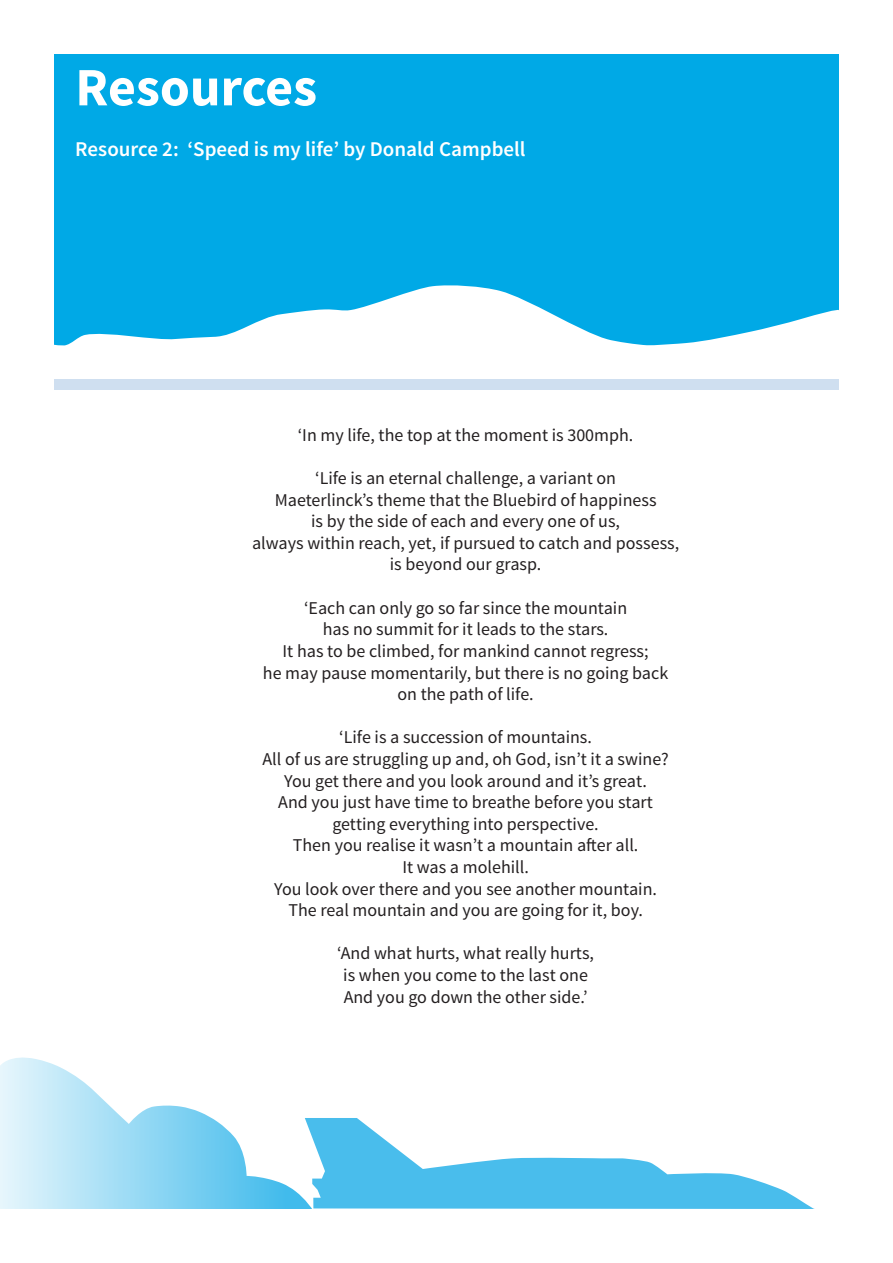
<style>
.page{position:relative;width:893px;height:1263px;background:#fff}
.page>*{position:absolute;margin:0;border:0;box-sizing:border-box;transform-origin:0 0}
.t1{font:700 54px "Source Sans Pro";color:#fff}
.t2{font:600 21px "Source Sans Pro";color:#fff}
.t3{font:18px "Source Sans Pro";color:#231f20}
</style>
<div class="page">
<div style="left:54px;top:379px;width:785px;height:10px;background:#cfdff0"></div>
<svg style="left:54px;top:54px;width:785px;height:292px;background:#15b0e8"></svg>
<svg style="left:313px;top:1118px;width:502px;height:91px;fill:#49bdec"></svg>
<svg style="left:0;top:1057px;width:313px;height:152px"></svg>
<p class="t1" style="left:75px;top:53px;width:243px">Resources</p>
<p class="t2" style="left:75px;top:136px;width:452px">Resource 2: ‘Speed is my life’ by Donald Campbell</p>
<p class="t3" style="left:298px;top:424px;width:337px">‘In my life, the top at the moment is 300mph.</p>
<p class="t3" style="left:315px;top:467px;width:302px">‘Life is an eternal challenge, a variant on</p>
<p class="t3" style="left:275px;top:488px;width:383px">Maeterlinck’s theme that the Bluebird of happiness</p>
<p class="t3" style="left:311px;top:510px;width:310px">is by the side of each and every one of us,</p>
<p class="t3" style="left:252px;top:532px;width:429px">always within reach, yet, if pursued to catch and possess,</p>
<p class="t3" style="left:390px;top:553px;width:153px">is beyond our grasp.</p>
<p class="t3" style="left:304px;top:596px;width:325px">‘Each can only go so far since the mountain</p>
<p class="t3" style="left:323px;top:618px;width:287px">has no summit for it leads to the stars.</p>
<p class="t3" style="left:283px;top:640px;width:368px">It has to be climbed, for mankind cannot regress;</p>
<p class="t3" style="left:263px;top:661px;width:407px">he may pause momentarily, but there is no going back</p>
<p class="t3" style="left:397px;top:683px;width:138px">on the path of life.</p>
<p class="t3" style="left:339px;top:726px;width:254px">‘Life is a succession of mountains.</p>
<p class="t3" style="left:262px;top:748px;width:408px">All of us are struggling up and, oh God, isn’t it a swine?</p>
<p class="t3" style="left:284px;top:769px;width:364px">You get there and you look around and it’s great.</p>
<p class="t3" style="left:278px;top:791px;width:376px">And you just have time to breathe before you start</p>
<p class="t3" style="left:332px;top:812px;width:268px">getting everything into perspective.</p>
<p class="t3" style="left:293px;top:834px;width:347px">Then you realise it wasn’t a mountain after all.</p>
<p class="t3" style="left:402px;top:856px;width:128px">It was a molehill.</p>
<p class="t3" style="left:274px;top:877px;width:384px">You look over there and you see another mountain.</p>
<p class="t3" style="left:288px;top:899px;width:356px">The real mountain and you are going for it, boy.</p>
<p class="t3" style="left:337px;top:942px;width:258px">‘And what hurts, what really hurts,</p>
<p class="t3" style="left:343px;top:964px;width:246px">is when you come to the last one</p>
<p class="t3" style="left:344px;top:985px;width:245px">And you go down the other side.’</p>
</div>
